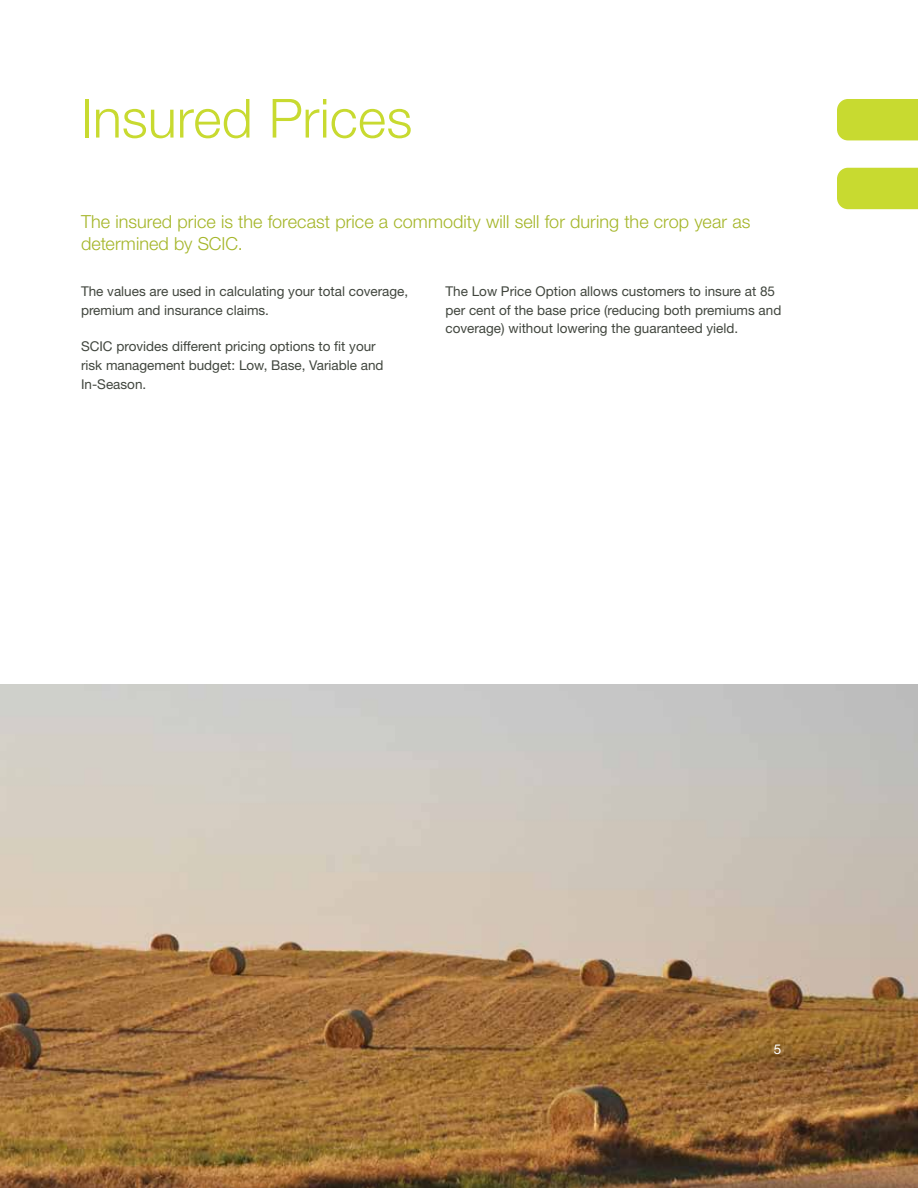
<style>
.page{position:relative;width:918px;height:1188px;background:#fff}
.page>*{position:absolute;margin:0;border:0;box-sizing:border-box;transform-origin:0 0}
.t1{font:300 54px "Helvetica Neue LT Std";color:#c8da30}
.t2{font:300 18px/22.5px "Helvetica Neue LT Std";letter-spacing:.005em;color:#a4b527}
.t3{font:13.5px/18.8px "Helvetica Neue LT Std";color:#41463e}
.t4{font:13.5px "Helvetica Neue LT Std";color:#fff}
</style>
<div class="page">
<img style="left:0;top:684px;width:918px;height:504px">
<div style="left:837px;top:168px;width:81px;height:41px;background:#c8da30"></div>
<div style="left:837px;top:99px;width:81px;height:41px;background:#c8da30"></div>
<h1 class="t1" style="left:81px;top:85px;width:333px">Insured Prices</h1>
<h2 class="t2" style="left:81px;top:210px;width:671px">The insured price is the forecast price a commodity will sell for during the crop year as determined by SCIC.</h2>
<p class="t3" style="left:81px;top:281px;width:329px">The values are used in calculating your total coverage, premium and insurance claims.</p>
<p class="t3" style="left:81px;top:337px;width:304px">SCIC provides different pricing options to fit your risk management budget: Low, Base, Variable and<br>In-Season.</p>
<p class="t3" style="left:446px;top:281px;width:337px">The Low Price Option allows customers to insure at 85 per cent of the base price (reducing both premiums and coverage) without lowering the guaranteed yield.</p>
<p class="t4" style="left:774px;top:1041px;width:9px">5</p>
</div>
